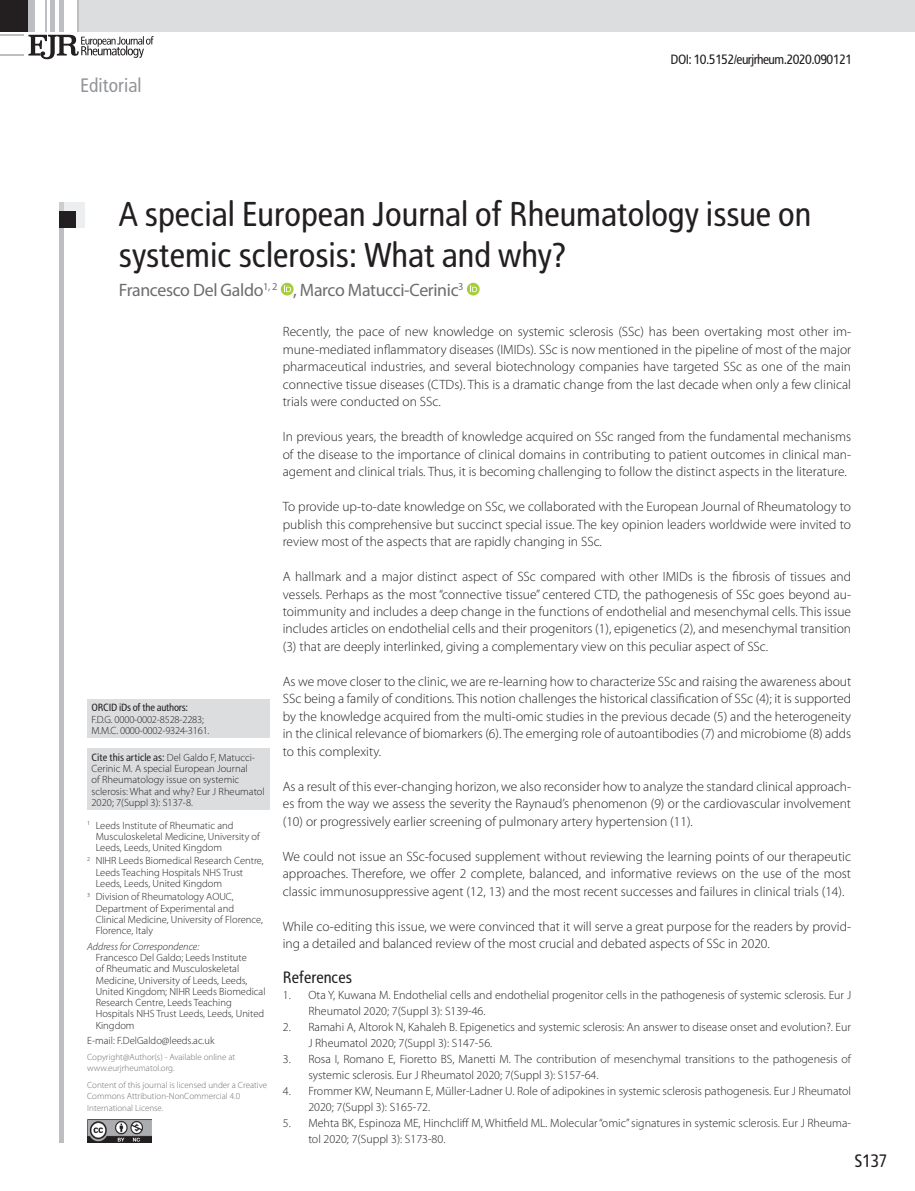
<style>
.page{position:relative;width:915px;height:1191px;background:#fff}
.page>*{position:absolute;margin:0;border:0;box-sizing:border-box;transform-origin:0 0}
.t1{font:34.5px/41.4px "Rotokas";color:#231f20}
.t2{font:19.5px "Rotokas";color:#939598}
.t3{font:18px "Myriad Pro";letter-spacing:-.02em;color:#6c6d70}
.t4{font:18px "Rotokas";color:#231f20}
.t5{font:16.5px "Rotokas";color:#231f20}
.t6{font:300 13.5px/17.4px "Myriad Pro";color:#231f20;text-align:justify}
.t7{font:13.5px "Rotokas";letter-spacing:-.04em;color:#231f20}
.t8{font:300 12px/15.9px "Myriad Pro";color:#231f20}
.t9{font:300 10.5px/11.2px "Myriad Pro";color:#231f20}
.t10{font:300 10.5px/11.2px "Myriad Pro";letter-spacing:-.02em;color:#231f20}
.t11{font:italic 300 10.5px "Myriad Pro";color:#231f20}
.t12{font:10.5px "Rotokas";letter-spacing:-.02em;color:#231f20}
.t13{font:300 9px/11.2px "Myriad Pro";color:#6c6d70}
.s1{font-family:"Rotokas";font-weight:400}
</style>
<div class="page">
<div style="left:78px;top:0;width:836px;height:31px;background:#dcdddf"></div>
<hr style="left:78px;top:0;width:1px;height:31px;background:#bdbec1">
<div style="left:0;top:0;width:31px;height:31px;background:#231f20"></div>
<div style="left:28px;top:0;width:7px;height:31px;background:#bdbec1"></div>
<hr style="left:45px;top:0;width:2px;height:31px;background:#bdbec1">
<div style="left:50px;top:0;width:5px;height:31px;background:#bdbec1"></div>
<div style="left:59px;top:0;width:5px;height:31px;background:#bdbec1"></div>
<svg style="left:0;top:35px;width:154px;height:24px"></svg>
<div style="left:281px;top:283px;width:12px;height:12px;background:#a6ce39;border-radius:50%"></div>
<svg style="left:284px;top:285px;width:7px;height:7px"></svg>
<svg style="left:466px;top:283px;width:13px;height:12px"></svg>
<svg style="left:470px;top:285px;width:7px;height:7px"></svg>
<div style="left:59px;top:202px;width:5px;height:940px;background:#bdbec1"></div>
<svg style="left:59px;top:202px;width:26px;height:26px"></svg>
<div style="left:59px;top:211px;width:17px;height:17px;background:#231f20"></div>
<div style="left:87px;top:748px;width:182px;height:62px;background:#dcdddf"></div>
<div style="left:87px;top:699px;width:182px;height:39px;background:#dcdddf"></div>
<img style="left:87px;top:1119px;width:65px;height:23px">
<p class="t2" style="left:80px;top:73px;width:63px">Editorial</p>
<p class="t7" style="left:670px;top:51px;width:183px">DOI: 10.5152/eurjrheum.2020.090121</p>
<p class="t1" style="left:119px;top:192px;width:693px">A special European Journal of Rheumatology issue on systemic sclerosis: What and why?</p>
<p class="t3" style="left:119px;top:278px;width:346px">Francesco Del Galdo<sup>1,</sup> <sup>2</sup> , Marco Matucci-Cerinic<sup>3</sup></p>
<p class="t12" style="left:91px;top:701px;width:98px">ORCID iDs of the authors:</p>
<p class="t10" style="left:91px;top:713px;width:119px">F.D.G. 0000-0002-8528-2283;<br>M.M.C. 0000-0002-9324-3161.</p>
<p class="t9" style="left:91px;top:751px;width:175px"><span class="s1">Cite this article as:</span> Del Galdo F, Matucci-Cerinic M. A special European Journal<br>of Rheumatology issue on systemic sclerosis: What and why? Eur J Rheumatol 2020; 7(Suppl 3): S137-8.</p>
<p class="t9" style="left:96px;top:819px;width:166px;text-indent:-9px"><sup>1</sup> Leeds Institute of Rheumatic and<br>Musculoskeletal Medicine, University of<br>Leeds, Leeds, United Kingdom</p>
<p class="t9" style="left:96px;top:855px;width:169px;text-indent:-9px"><sup>2</sup> NIHR Leeds Biomedical Research Centre,<br>Leeds Teaching Hospitals NHS Trust<br>Leeds, Leeds, United Kingdom</p>
<p class="t9" style="left:96px;top:891px;width:169px;text-indent:-9px"><sup>3</sup> Division of Rheumatology AOUC,<br>Department of Experimental and<br>Clinical Medicine, University of Florence,<br>Florence, Italy</p>
<p class="t11" style="left:87px;top:940px;width:114px">Address for Correspondence:</p>
<p class="t9" style="left:96px;top:952px;width:171px">Francesco Del Galdo; Leeds Institute<br>of Rheumatic and Musculoskeletal Medicine, University of Leeds, Leeds, United Kingdom; NIHR Leeds Biomedical Research Centre, Leeds Teaching Hospitals NHS Trust Leeds, Leeds, United Kingdom</p>
<p class="t9" style="left:87px;top:1035px;width:129px">E-mail: F.DelGaldo@leeds.ac.uk</p>
<p class="t13" style="left:87px;top:1051px;width:149px">Copyright@Author(s) - Available online at</p>
<p class="t13" style="left:87px;top:1062px;width:89px">www.eurjrheumatol.org.</p>
<p class="t13" style="left:87px;top:1079px;width:181px">Content of this journal is licensed under a Creative<br>Commons Attribution-NonCommercial 4.0<br>International License.</p>
<p class="t6" style="left:283px;top:323px;width:569px">Recently, the pace of new knowledge on systemic sclerosis (SSc) has been overtaking most other im&shy;mune-mediated inflammatory diseases (IMIDs). SSc is now mentioned in the pipeline of most of the major pharmaceutical industries, and several biotechnology companies have targeted SSc as one of the main connective tissue diseases (CTDs). This is a dramatic change from the last decade when only a few clinical trials were conducted on SSc.</p>
<p class="t6" style="left:283px;top:428px;width:569px">In previous years, the breadth of knowledge acquired on SSc ranged from the fundamental mechanisms of the disease to the importance of clinical domains in contributing to patient outcomes in clinical man&shy;agement and clinical trials. Thus, it is becoming challenging to follow the distinct aspects in the literature.</p>
<p class="t6" style="left:283px;top:498px;width:569px">To provide up-to-date knowledge on SSc, we collaborated with the European Journal of Rheumatology to publish this comprehensive but succinct special issue. The key opinion leaders worldwide were invited to review most of the aspects that are rapidly changing in SSc.</p>
<p class="t6" style="left:283px;top:567px;width:569px">A hallmark and a major distinct aspect of SSc compared with other IMIDs is the fibrosis of tissues and vessels. Perhaps as the most “connective tissue” centered CTD, the pathogenesis of SSc goes beyond au&shy;toimmunity and includes a deep change in the functions of endothelial and mesenchymal cells. This issue includes articles on endothelial cells and their progenitors (1), epigenetics (2), and mesenchymal transition (3) that are deeply interlinked, giving a complementary view on this peculiar aspect of SSc.</p>
<p class="t6" style="left:283px;top:672px;width:569px">As we move closer to the clinic, we are re-learning how to characterize SSc and raising the awareness about SSc being a family of conditions. This notion challenges the historical classification of SSc (4); it is supported by the knowledge acquired from the multi-omic studies in the previous decade (5) and the heterogeneity in the clinical relevance of biomarkers (6). The emerging role of autoantibodies (7) and microbiome (8) adds to this complexity.</p>
<p class="t6" style="left:283px;top:777px;width:569px">As a result of this ever-changing horizon, we also reconsider how to analyze the standard clinical approach&shy;es from the way we assess the severity the Raynaud’s phenomenon (9) or the cardiovascular involvement (10) or progressively earlier screening of pulmonary artery hypertension (11).</p>
<p class="t6" style="left:283px;top:847px;width:569px">We could not issue an SSc-focused supplement without reviewing the learning points of our therapeutic approaches. Therefore, we offer 2 complete, balanced, and informative reviews on the use of the most classic immunosuppressive agent (12, 13) and the most recent successes and failures in clinical trials (14).</p>
<p class="t6" style="left:283px;top:917px;width:569px">While co-editing this issue, we were convinced that it will serve a great purpose for the readers by provid&shy;ing a detailed and balanced review of the most crucial and debated aspects of SSc in 2020.</p>
<p class="t5" style="left:283px;top:967px;width:71px">References</p>
<p class="t8" style="left:308px;top:987px;width:544px;text-indent:-26px">1. Ota Y, Kuwana M. Endothelial cells and endothelial progenitor cells in the pathogenesis of systemic sclerosis. Eur J<br>Rheumatol 2020; 7(Suppl 3): S139-46.</p>
<p class="t8" style="left:308px;top:1019px;width:544px;text-indent:-26px">2. Ramahi A, Altorok N, Kahaleh B. Epigenetics and systemic sclerosis: An answer to disease onset and evolution?. Eur<br>J Rheumatol 2020; 7(Suppl 3): S147-56.</p>
<p class="t8" style="left:308px;top:1050px;width:544px;text-indent:-26px">3. Rosa I, Romano E, Fioretto BS, Manetti M. The contribution of mesenchymal transitions to the pathogenesis of systemic sclerosis. Eur J Rheumatol 2020; 7(Suppl 3): S157-64.</p>
<p class="t8" style="left:308px;top:1082px;width:544px;text-indent:-26px">4. Frommer KW, Neumann E, Müller-Ladner U. Role of adipokines in systemic sclerosis pathogenesis. Eur J Rheumatol<br>2020; 7(Suppl 3): S165-72.</p>
<p class="t8" style="left:308px;top:1114px;width:544px;text-indent:-26px">5. Mehta BK, Espinoza ME, Hinchcliff M, Whitfield ML. Molecular “omic” signatures in systemic sclerosis. Eur J Rheuma&shy;tol 2020; 7(Suppl 3): S173-80.</p>
<p class="t4" style="left:854px;top:1150px;width:34px">S137</p>
</div>
